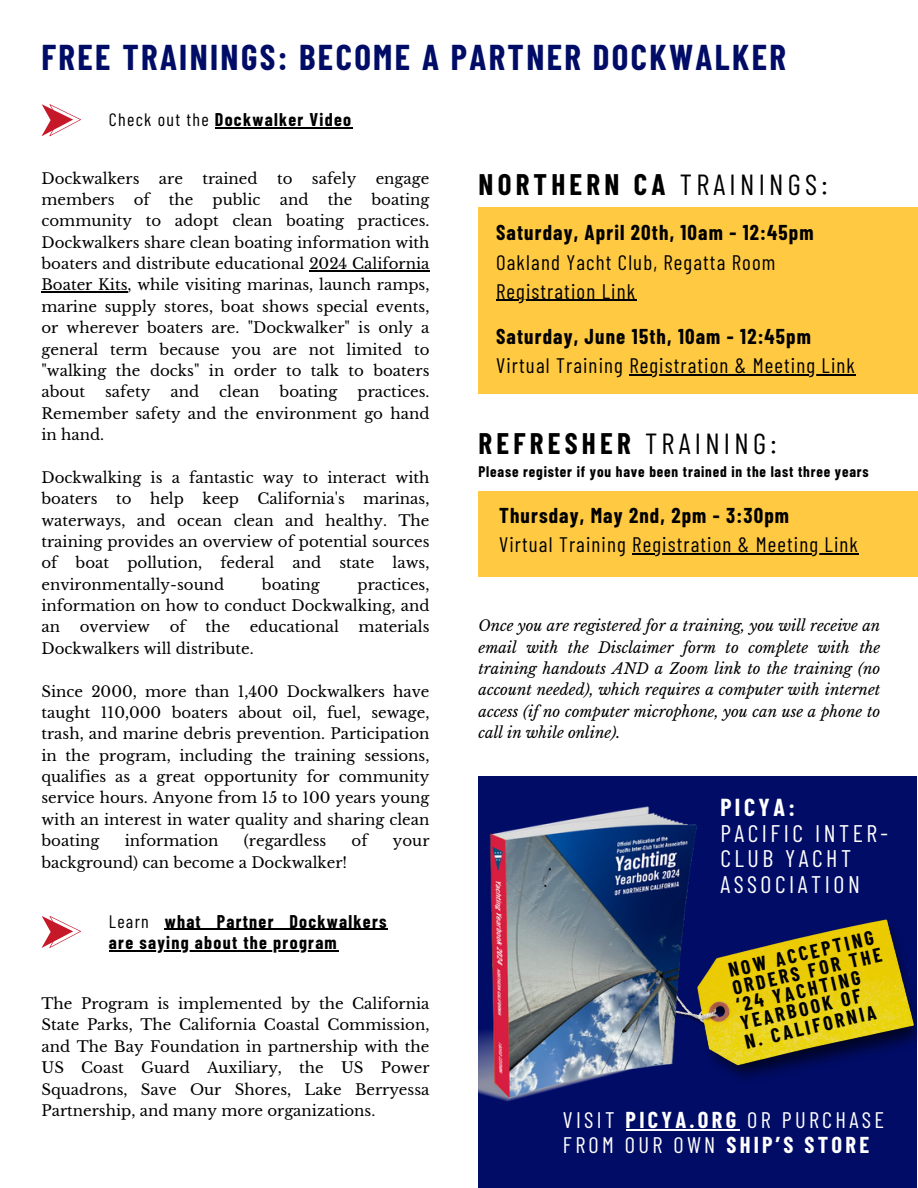
<style>
.page{position:relative;width:918px;height:1188px;background:#fff}
.page>*{position:absolute;margin:0;border:0;box-sizing:border-box;transform-origin:0 0}
.t1{font:700 35.1px "Barlow Condensed";letter-spacing:.07em;color:#000c66}
.t2{font:700 29.1px "Barlow Condensed";letter-spacing:.145em;color:#000}
.t3{font:24px/25.8px "Barlow Condensed";letter-spacing:.145em;color:#fff}
.t4{font:700 24px "Barlow Condensed";letter-spacing:.145em;color:#fff}
.t5{font:22.5px/24.8px "Barlow Condensed";letter-spacing:.145em;color:#fff}
.t6{font:21px/29.2px "Barlow Condensed";letter-spacing:.055em;color:#000}
.t7{font:700 21px "Barlow Condensed";letter-spacing:.055em;color:#000}
.t8{font:700 19.5px/18.3px "Barlow Condensed";color:#000}
.t9{font:700 18px/21.3px "Barlow Condensed";letter-spacing:.07em;color:#000}
.t10{font:15px/21.3px "Libre Baskerville";color:#000;text-align:justify}
.t11{font:italic 15px/21.3px "Libre Baskerville";color:#000;text-align:justify}
.t12{font:700 15px "Barlow Condensed";letter-spacing:.055em;color:#000}
.s1{font-weight:400}
.s2{font-weight:700}
</style>
<div class="page">
<svg style="left:42px;top:104px;width:39px;height:32px"></svg>
<svg style="left:42px;top:916px;width:39px;height:32px"></svg>
<div style="left:479px;top:208px;width:439px;height:186px;background:#ffca41"></div>
<div style="left:479px;top:491px;width:439px;height:86px;background:#ffca41"></div>
<hr style="left:632px;top:554px;width:227px;height:1px;background:#000">
<div style="left:479px;top:776px;width:438px;height:412px;background:#000c66"></div>
<img style="left:698px;top:919px;width:220px;height:159px">
<hr style="left:215px;top:128px;width:137px;height:1px;background:#000">
<hr style="left:165px;top:929px;width:223px;height:1px;background:#000">
<hr style="left:109px;top:950px;width:229px;height:1px;background:#000">
<hr style="left:496px;top:300px;width:140px;height:1px;background:#000">
<hr style="left:629px;top:374px;width:227px;height:1px;background:#000">
<hr style="left:309px;top:270px;width:121px;height:1px;background:#000">
<hr style="left:41px;top:292px;width:87px;height:1px;background:#000">
<img style="left:479px;top:806px;width:219px;height:295px">
<hr style="left:626px;top:1129px;width:113px;height:1px;background:#fff">
<h1 class="t1" style="left:41px;top:34px;width:746px">FREE TRAININGS: BECOME A PARTNER DOCKWALKER</h1>
<p class="t9" style="left:109px;top:109px;width:244px"><span class="s1">Check out the</span> Dockwalker Video</p>
<p class="t10" style="left:41px;top:168px;width:100px">Dockwalkers</p>
<p class="t10" style="left:159px;top:168px;width:26px">are</p>
<p class="t10" style="left:202px;top:168px;width:57px">trained</p>
<p class="t10" style="left:277px;top:168px;width:17px">to</p>
<p class="t10" style="left:312px;top:168px;width:46px">safely</p>
<p class="t10" style="left:376px;top:168px;width:55px">engage</p>
<p class="t10" style="left:41px;top:189px;width:75px">members</p>
<p class="t10" style="left:134px;top:189px;width:17px">of</p>
<p class="t10" style="left:169px;top:189px;width:26px">the</p>
<p class="t10" style="left:213px;top:189px;width:50px">public</p>
<p class="t10" style="left:280px;top:189px;width:30px">and</p>
<p class="t10" style="left:328px;top:189px;width:26px">the</p>
<p class="t10" style="left:41px;top:189px;width:390px;text-indent:330px">boating community to adopt clean boating practices.<br>Dockwalkers share clean boating information with boaters and distribute educational 2024 California Boater Kits, while visiting marinas, launch ramps, marine supply stores, boat shows special events, or wherever boaters are. "Dockwalker" is only a general term because you are not limited to "walking the docks" in order to talk to boaters about</p>
<p class="t10" style="left:105px;top:381px;width:47px">safety</p>
<p class="t10" style="left:170px;top:381px;width:30px">and</p>
<p class="t10" style="left:219px;top:381px;width:42px">clean</p>
<p class="t10" style="left:280px;top:381px;width:60px">boating</p>
<p class="t10" style="left:41px;top:381px;width:390px;text-indent:316px">practices.<br>Remember safety and the environment go hand in hand.</p>
<p class="t10" style="left:41px;top:467px;width:390px">Dockwalking is a fantastic way to interact with boaters to help keep California's marinas, waterways, and ocean clean and healthy. The training provides an overview of potential sources of boat pollution, federal and state laws, environmentally-sound</p>
<p class="t10" style="left:262px;top:574px;width:60px">boating</p>
<p class="t10" style="left:41px;top:574px;width:390px;text-indent:316px">practices, information on how to conduct Dockwalking, and an</p>
<p class="t10" style="left:80px;top:617px;width:72px">overview</p>
<p class="t10" style="left:170px;top:617px;width:17px">of</p>
<p class="t10" style="left:205px;top:617px;width:26px">the</p>
<p class="t10" style="left:250px;top:617px;width:91px">educational</p>
<p class="t10" style="left:359px;top:617px;width:72px">materials</p>
<p class="t10" style="left:41px;top:638px;width:214px">Dockwalkers will distribute.</p>
<p class="t10" style="left:41px;top:681px;width:390px">Since 2000, more than 1,400 Dockwalkers have taught 110,000 boaters about oil, fuel, sewage, trash, and marine debris prevention. Participation in the program, including the training sessions, qualifies as a great opportunity for community service hours. Anyone from 15 to 100 years young with an interest in water quality and sharing clean boating</p>
<p class="t10" style="left:125px;top:830px;width:95px">information</p>
<p class="t10" style="left:244px;top:830px;width:84px">(regardless</p>
<p class="t10" style="left:352px;top:830px;width:17px">of</p>
<p class="t10" style="left:393px;top:830px;width:38px">your</p>
<p class="t10" style="left:41px;top:852px;width:307px">background) can become a Dockwalker!</p>
<p class="t9" style="left:109px;top:910px;width:279px"><span class="s1">Learn</span> what Partner Dockwalkers are saying about the program</p>
<p class="t10" style="left:41px;top:993px;width:390px">The Program is implemented by the California State Parks, The California Coastal Commission, and The Bay Foundation in partnership with the US Coast Guard Auxiliary, the US Power Squadrons, Save Our Shores, Lake Berryessa Partnership, and many more organizations.</p>
<h2 class="t2" style="left:479px;top:166px;width:351px">NORTHERN CA <span class="s1">TRAININGS:</span></h2>
<h3 class="t7" style="left:496px;top:219px;width:319px">Saturday, April 20th, 10am - 12:45pm</h3>
<h3 class="t6" style="left:496px;top:247px;width:281px">Oakland Yacht Club, Regatta Room<br>Registration Link</h3>
<h3 class="t7" style="left:496px;top:323px;width:316px">Saturday, June 15th, 10am - 12:45pm</h3>
<h3 class="t6" style="left:496px;top:350px;width:361px">Virtual Training Registration &amp; Meeting Link</h3>
<h2 class="t2" style="left:479px;top:425px;width:299px">REFRESHER <span class="s1">TRAINING:</span></h2>
<p class="t12" style="left:479px;top:462px;width:392px">Please register if you have been trained in the last three years</p>
<h3 class="t7" style="left:499px;top:502px;width:291px">Thursday, May 2nd, 2pm - 3:30pm</h3>
<h3 class="t6" style="left:499px;top:529px;width:361px">Virtual Training Registration &amp; Meeting Link</h3>
<p class="t11" style="left:479px;top:615px;width:403px">Once you are registered for a training, you will receive an email with the Disclaimer form to complete with the training handouts AND a Zoom link to the training (no account needed), which requires a computer with internet access (if no computer microphone, you can use a phone to call in while online).</p>
<h3 class="t4" style="left:720px;top:792px;width:76px">PICYA:</h3>
<h3 class="t3" style="left:720px;top:819px;width:169px">PACIFIC INTER-<br>CLUB YACHT<br>ASSOCIATION</h3>
<h3 class="t8" style="left:726px;top:961px;width:154px;rotate:-13deg">NOW ACCEPTING<br>ORDERS FOR THE ‘24 YACHTING<br>YEARBOOK OF<br>N. CALIFORNIA</h3>
<h3 class="t5" style="left:563px;top:1107px;width:323px">VISIT <span class="s2">PICYA.ORG</span> OR PURCHASE<br>FROM OUR OWN <span class="s2">SHIP’S STORE</span></h3>
</div>
